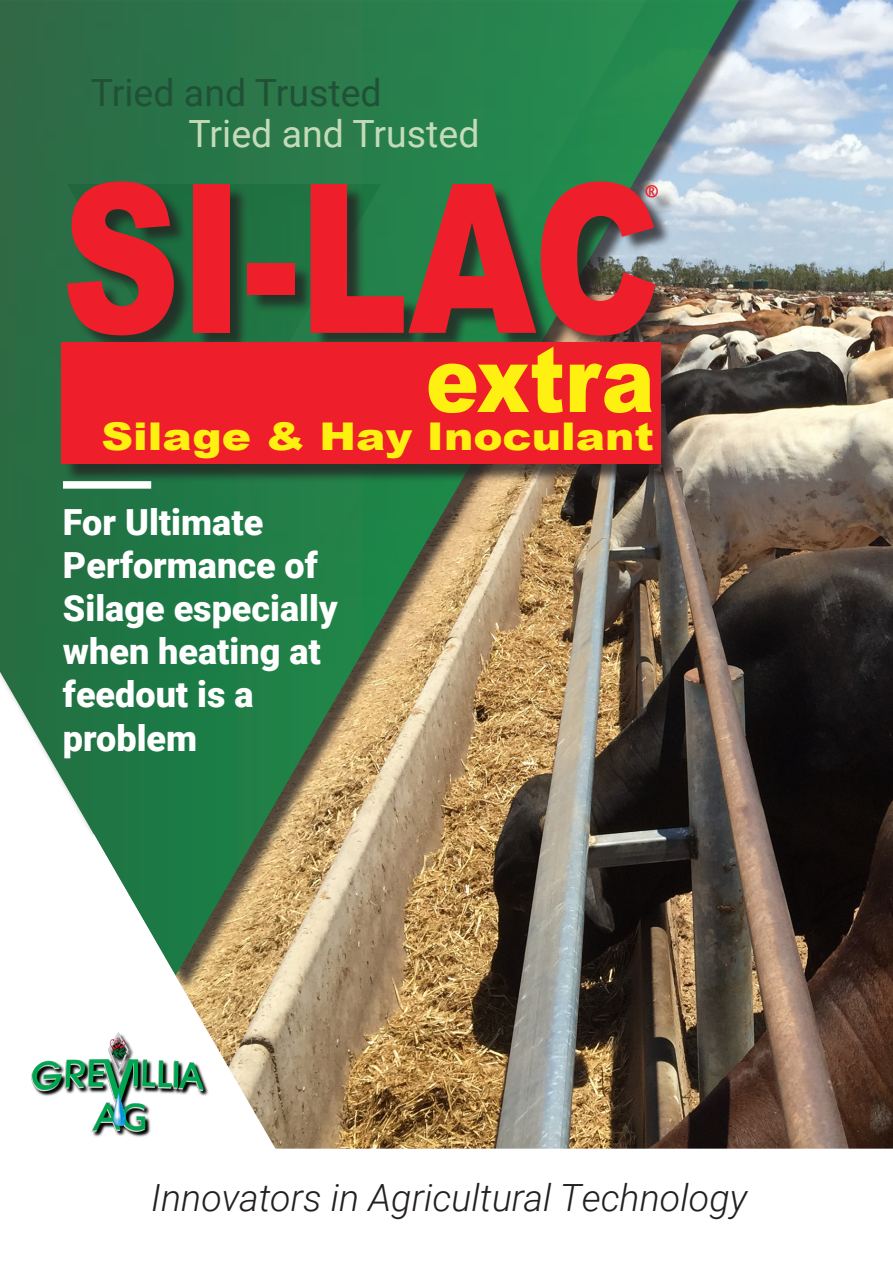
<style>
.page{position:relative;width:893px;height:1263px;background:#fff}
.page>*{position:absolute;margin:0;border:0;box-sizing:border-box;transform-origin:0 0}
.t1{font:900 207.9px "Arial";color:#ee1f2a;scale:.79 1}
.t2{font:900 91.35px "Arial";color:#fef112;scale:.87 1}
.t3{font:900 38.25px "Arial";color:#fef112;scale:1.15 1}
.t4{font:italic 300 37.5px "Roboto";color:#231f20}
.t5{font:37.5px "Roboto";color:#205137}
.t6{font:37.5px "Roboto";color:#c4dbb8}
.t7{font:900 36px/43.2px "Roboto";color:#fff}
.t8{font:28.5px "Lucida Sans";color:#ee1d23}
</style>
<div class="page">
<img style="left:341px;top:0;width:552px;height:1149px">
<div style="left:0;top:0;width:765px;height:993px;background:#231f20;opacity:.75"></div>
<img style="left:0;top:0;width:748px;height:976px">
<svg style="left:0;top:834px;width:341px;height:315px"></svg>
<img style="left:31px;top:1032px;width:179px;height:106px">
<div style="left:64px;top:183px;width:615px;height:300px;background:#231f20;opacity:.75"></div>
<div style="left:61px;top:342px;width:600px;height:122px;background:#ee1f2a"></div>
<div style="left:63px;top:481px;width:88px;height:8px;background:#fff"></div>
<p class="t5" style="left:91px;top:66px;width:292px">Tried and Trusted</p>
<p class="t6" style="left:189px;top:107px;width:292px">Tried and Trusted</p>
<p class="t1" style="left:61px;top:108px;width:760px">SI-LAC</p>
<p class="t8" style="left:643px;top:180px;width:20px">®</p>
<p class="t2" style="left:426px;top:313px;width:264px">extra</p>
<p class="t3" style="left:101px;top:408px;width:482px">Silage &amp; Hay Inoculant</p>
<p class="t7" style="left:63px;top:499px;width:256px">For Ultimate<br>Performance of</p>
<p class="t7" style="left:63px;top:585px;width:276px">Silage especially</p>
<p class="t7" style="left:63px;top:628px;width:259px">when heating at feedout is a</p>
<p class="t7" style="left:63px;top:715px;width:136px">problem</p>
<p class="t4" style="left:151px;top:1171px;width:597px">Innovators in Agricultural Technology</p>
</div>
